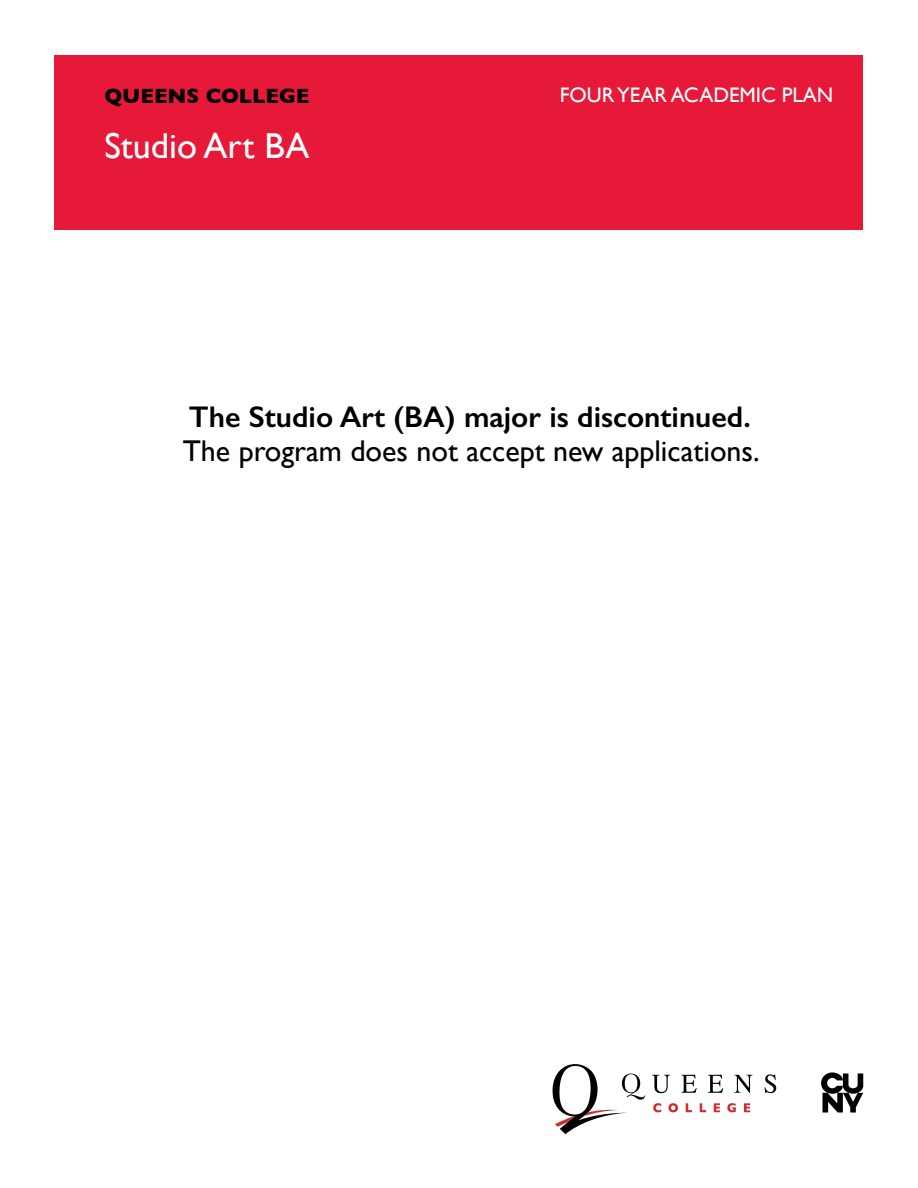
<style>
.page{position:relative;width:918px;height:1188px;background:#fff}
.page>*{position:absolute;margin:0;border:0;box-sizing:border-box;transform-origin:0 0}
.t1{font:36px "Gill Sans";color:#fff}
.t2{font:30px "Gill Sans";color:#000}
.t3{font:600 30px "Gill Sans";color:#000}
.t4{font:21px "Gill Sans";color:#fff}
.t5{font:700 21px "Gill Sans";color:#000}
</style>
<div class="page">
<div style="left:55px;top:55px;width:808px;height:175px;background:#e71939"></div>
<svg style="left:653px;top:1103px;width:8px;height:9px"></svg>
<svg style="left:668px;top:1103px;width:10px;height:9px"></svg>
<svg style="left:686px;top:1103px;width:6px;height:9px"></svg>
<svg style="left:700px;top:1103px;width:6px;height:9px"></svg>
<svg style="left:714px;top:1103px;width:6px;height:9px"></svg>
<svg style="left:727px;top:1103px;width:9px;height:9px"></svg>
<svg style="left:744px;top:1103px;width:6px;height:9px"></svg>
<svg style="left:652px;top:1075px;width:18px;height:18px"></svg>
<svg style="left:681px;top:1075px;width:16px;height:18px"></svg>
<svg style="left:708px;top:1075px;width:15px;height:18px"></svg>
<svg style="left:734px;top:1075px;width:19px;height:18px"></svg>
<svg style="left:765px;top:1074px;width:11px;height:19px"></svg>
<svg style="left:552px;top:1064px;width:93px;height:70px"></svg>
<svg style="left:821px;top:1073px;width:42px;height:40px"></svg>
<p class="t5" style="left:104px;top:79px;width:207px">QUEENS COLLEGE</p>
<p class="t1" style="left:104px;top:125px;width:206px">Studio Art BA</p>
<p class="t4" style="left:560px;top:82px;width:275px">FOUR YEAR ACADEMIC PLAN</p>
<p class="t3" style="left:189px;top:399px;width:563px">The Studio Art (BA) major is discontinued.</p>
<p class="t2" style="left:183px;top:434px;width:578px">The program does not accept new applications.</p>
</div>
